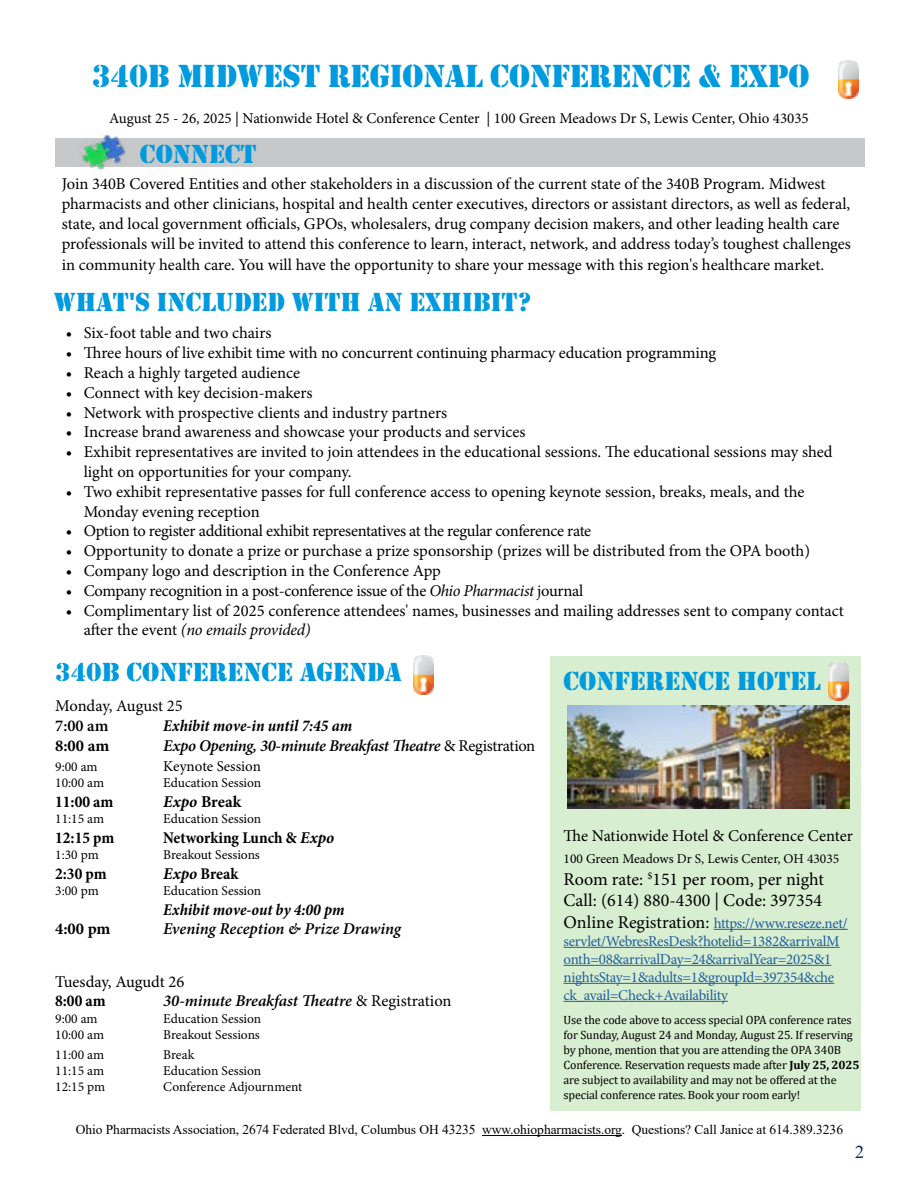
<style>
.page{position:relative;width:918px;height:1188px;background:#fff}
.page>*{position:absolute;margin:0;border:0;box-sizing:border-box;transform-origin:0 0}
.t1{font:33px "Stencil";letter-spacing:-.01em;color:#009ade}
.t2{font:27px "Stencil";color:#009ade}
.t3{font:18px/21.6px "Minion Pro";color:#000}
.t4{font:18px "Times New Roman";color:#001f60}
.t5{font:16.5px/19.8px "Minion Pro";letter-spacing:-.005em;color:#000}
.t6{font:italic 600 16.5px "Minion Pro";letter-spacing:-.015em;color:#000}
.t7{font:700 condensed 16.5px "Minion Pro";color:#000}
.t8{font:italic 700 condensed 16.5px "Minion Pro";letter-spacing:-.005em;color:#000}
.t9{font:700 16.5px "Minion Pro";letter-spacing:-.005em;color:#000}
.t10{font:600 16.5px "Minion Pro";color:#000}
.t11{font:15px/18px "Minion Pro";letter-spacing:-.02em;color:#215e9e}
.t12{font:15px "Minion Pro";color:#000}
.t13{font:13.5px "Minion Pro";color:#000}
.t14{font:13.5px "Times New Roman";letter-spacing:-.005em;color:#000}
.t15{font:12px/15px "Cambria";letter-spacing:-.01em;color:#000}
.s1{font-style:italic}
.s2{font-weight:400;font-style:normal}
.s3{font-style:italic;font-stretch:normal}
.s4{font-size:18px;color:#000}
.s5{font-weight:700}
</style>
<div class="page">
<div style="left:55px;top:139px;width:810px;height:28px;background:#c7c8ca"></div>
<div style="left:550px;top:656px;width:311px;height:454px;background:#d8eed1"></div>
<hr style="left:714px;top:929px;width:134px;height:1px;background:#215e9e">
<hr style="left:564px;top:947px;width:276px;height:1px;background:#215e9e">
<hr style="left:564px;top:965px;width:267px;height:1px;background:#215e9e">
<hr style="left:564px;top:983px;width:270px;height:1px;background:#215e9e">
<hr style="left:564px;top:1001px;width:164px;height:1px;background:#215e9e">
<img style="left:568px;top:706px;width:282px;height:102px">
<img style="left:79px;top:134px;width:47px;height:37px">
<hr style="left:482px;top:1135px;width:140px;height:1px;background:#000">
<img style="left:414px;top:656px;width:19px;height:38px">
<img style="left:829px;top:663px;width:19px;height:38px">
<img style="left:839px;top:60px;width:19px;height:39px">
<h1 class="t1" style="left:92px;top:57px;width:499px">340B MIDWEST REGIONAL CONFERENCE</h1>
<h1 class="t1" style="left:698px;top:57px;width:111px">&amp; EXPO</h1>
<p class="t12" style="left:109px;top:109px;width:701px">August 25 - 26, 2025 | Nationwide Hotel &amp; Conference Center | 100 Green Meadows Dr S, Lewis Center, Ohio 43035</p>
<h2 class="t2" style="left:140px;top:138px;width:118px">CONNECT</h2>
<p class="t5" style="left:62px;top:174px;width:791px">Join 340B Covered Entities and other stakeholders in a discussion of the current state of the 340B Program. Midwest pharmacists and other clinicians, hospital and health center executives, directors or assistant directors, as well as federal, state, and local government officials, GPOs, wholesalers, drug company decision makers, and other leading health care professionals will be invited to attend this conference to learn, interact, network, and address today’s toughest challenges</p>
<p class="t5" style="left:62px;top:255px;width:764px">in community health care. You will have the opportunity to share your message with this region's healthcare market.</p>
<h2 class="t2" style="left:54px;top:287px;width:480px">WHAT'S INCLUDED WITH AN EXHIBIT?</h2>
<p class="t5" style="left:66px;top:323px;width:207px">• Six-foot table and two chairs</p>
<p class="t5" style="left:66px;top:343px;width:652px">• Three hours of live exhibit time with no concurrent continuing pharmacy education programming</p>
<p class="t5" style="left:66px;top:363px;width:236px">• Reach a highly targeted audience</p>
<p class="t5" style="left:66px;top:383px;width:248px">• Connect with key decision-makers</p>
<p class="t5" style="left:66px;top:403px;width:383px">• Network with prospective clients and industry partners</p>
<p class="t5" style="left:66px;top:422px;width:461px">• Increase brand awareness and showcase your products and services</p>
<p class="t5" style="left:84px;top:442px;width:750px;text-indent:-18px">• Exhibit representatives are invited to join attendees in the educational sessions. The educational sessions may shed light on opportunities for your company.</p>
<p class="t5" style="left:84px;top:482px;width:722px;text-indent:-18px">• Two exhibit representative passes for full conference access to opening keynote session, breaks, meals, and the<br>Monday evening reception</p>
<p class="t5" style="left:66px;top:521px;width:527px">• Option to register additional exhibit representatives at the regular conference rate</p>
<p class="t5" style="left:66px;top:541px;width:746px">• Opportunity to donate a prize or purchase a prize sponsorship (prizes will be distributed from the OPA booth)</p>
<p class="t5" style="left:66px;top:561px;width:377px">• Company logo and description in the Conference App</p>
<p class="t5" style="left:66px;top:581px;width:519px">• Company recognition in a post-conference issue of the <span class="s1">Ohio Pharmacist</span> journal</p>
<p class="t5" style="left:84px;top:601px;width:762px;text-indent:-18px">• Complimentary list of 2025 conference attendees' names, businesses and mailing addresses sent to company contact after the event <span class="s1">(no emails provided)</span></p>
<h2 class="t2" style="left:55px;top:656px;width:155px">340B CONFERENCE</h2>
<h2 class="t2" style="left:300px;top:656px;width:103px">AGENDA</h2>
<p class="t5" style="left:55px;top:696px;width:129px">Monday, August 25</p>
<p class="t10" style="left:55px;top:714px;width:55px">7:00 am</p>
<p class="t8" style="left:163px;top:714px;width:190px">Exhibit move-in until 7:45 am</p>
<p class="t9" style="left:55px;top:734px;width:56px">8:00 am</p>
<p class="t6" style="left:163px;top:734px;width:374px">Expo Opening, 30-minute Breakfast Theatre <span class="s2">&amp; Registration</span></p>
<p class="t13" style="left:55px;top:757px;width:44px">9:00 am</p>
<p class="t12" style="left:163px;top:756px;width:99px">Keynote Session</p>
<p class="t13" style="left:55px;top:773px;width:50px">10:00 am</p>
<p class="t13" style="left:163px;top:773px;width:100px">Education Session</p>
<p class="t7" style="left:55px;top:790px;width:60px">11:00 am</p>
<p class="t9" style="left:163px;top:790px;width:80px"><span class="s1">Expo</span> Break</p>
<p class="t13" style="left:55px;top:809px;width:50px">11:15 am</p>
<p class="t13" style="left:163px;top:809px;width:100px">Education Session</p>
<p class="t7" style="left:55px;top:826px;width:61px">12:15 pm</p>
<p class="t7" style="left:163px;top:826px;width:173px">Networking Lunch &amp; <span class="s3">Expo</span></p>
<p class="t13" style="left:55px;top:845px;width:45px">1:30 pm</p>
<p class="t13" style="left:163px;top:845px;width:98px">Breakout Sessions</p>
<p class="t7" style="left:55px;top:862px;width:53px">2:30 pm</p>
<p class="t7" style="left:163px;top:862px;width:77px"><span class="s3">Expo</span> Break</p>
<p class="t13" style="left:55px;top:881px;width:45px">3:00 pm</p>
<p class="t13" style="left:163px;top:881px;width:100px">Education Session</p>
<p class="t8" style="left:163px;top:898px;width:183px">Exhibit move-out by 4:00 pm</p>
<p class="t9" style="left:55px;top:918px;width:57px">4:00 pm</p>
<p class="t6" style="left:163px;top:918px;width:239px">Evening Reception &amp; Prize Drawing</p>
<p class="t5" style="left:55px;top:972px;width:131px">Tuesday, Augudt 26</p>
<p class="t7" style="left:55px;top:990px;width:52px">8:00 am</p>
<p class="t6" style="left:163px;top:990px;width:290px">30-minute Breakfast Theatre <span class="s2">&amp; Registration</span></p>
<p class="t13" style="left:55px;top:1009px;width:44px">9:00 am</p>
<p class="t13" style="left:163px;top:1009px;width:100px">Education Session</p>
<p class="t13" style="left:55px;top:1025px;width:50px">10:00 am</p>
<p class="t13" style="left:163px;top:1025px;width:98px">Breakout Sessions</p>
<p class="t13" style="left:55px;top:1045px;width:50px">11:00 am</p>
<p class="t13" style="left:163px;top:1045px;width:33px">Break</p>
<p class="t13" style="left:55px;top:1061px;width:50px">11:15 am</p>
<p class="t13" style="left:163px;top:1061px;width:100px">Education Session</p>
<p class="t13" style="left:55px;top:1078px;width:52px">12:15 pm</p>
<p class="t13" style="left:163px;top:1078px;width:141px">Conference Adjournment</p>
<h2 class="t2" style="left:564px;top:666px;width:84px">CONFERENCE</h2>
<h2 class="t2" style="left:737px;top:666px;width:85px">HOTEL</h2>
<p class="t5" style="left:564px;top:826px;width:291px">The Nationwide Hotel &amp; Conference Center</p>
<p class="t13" style="left:564px;top:850px;width:277px">100 Green Meadows Dr S, Lewis Center, OH 43035</p>
<p class="t3" style="left:564px;top:868px;width:262px">Room rate: <sup>$</sup>151 per room, per night<br>Call: (614) 880-4300 | Code: 397354</p>
<p class="t11" style="left:564px;top:914px;width:286px"><span class="s4">Online Registration:</span> https://www.reseze.net/ servlet/WebresResDesk?hotelid=1382&amp;arrivalM onth=08&amp;arrivalDay=24&amp;arrivalYear=2025&amp;1 nightsStay=1&amp;adults=1&amp;groupId=397354&amp;che ck_avail=Check+Availability</p>
<p class="t15" style="left:564px;top:1012px;width:298px">Use the code above to access special OPA conference rates for Sunday, August 24 and Monday, August 25. If reserving by phone, mention that you are attending the OPA 340B Conference. Reservation requests made after <span class="s5">July 25, 2025 </span>are subject to availability and may not be offered at the special conference rates. Book your room early!</p>
<p class="t14" style="left:76px;top:1120px;width:769px">Ohio Pharmacists Association, 2674 Federated Blvd, Columbus OH 43235 www.ohiopharmacists.org. Questions? Call Janice at 614.389.3236</p>
<p class="t4" style="left:855px;top:1140px;width:10px">2</p>
</div>
